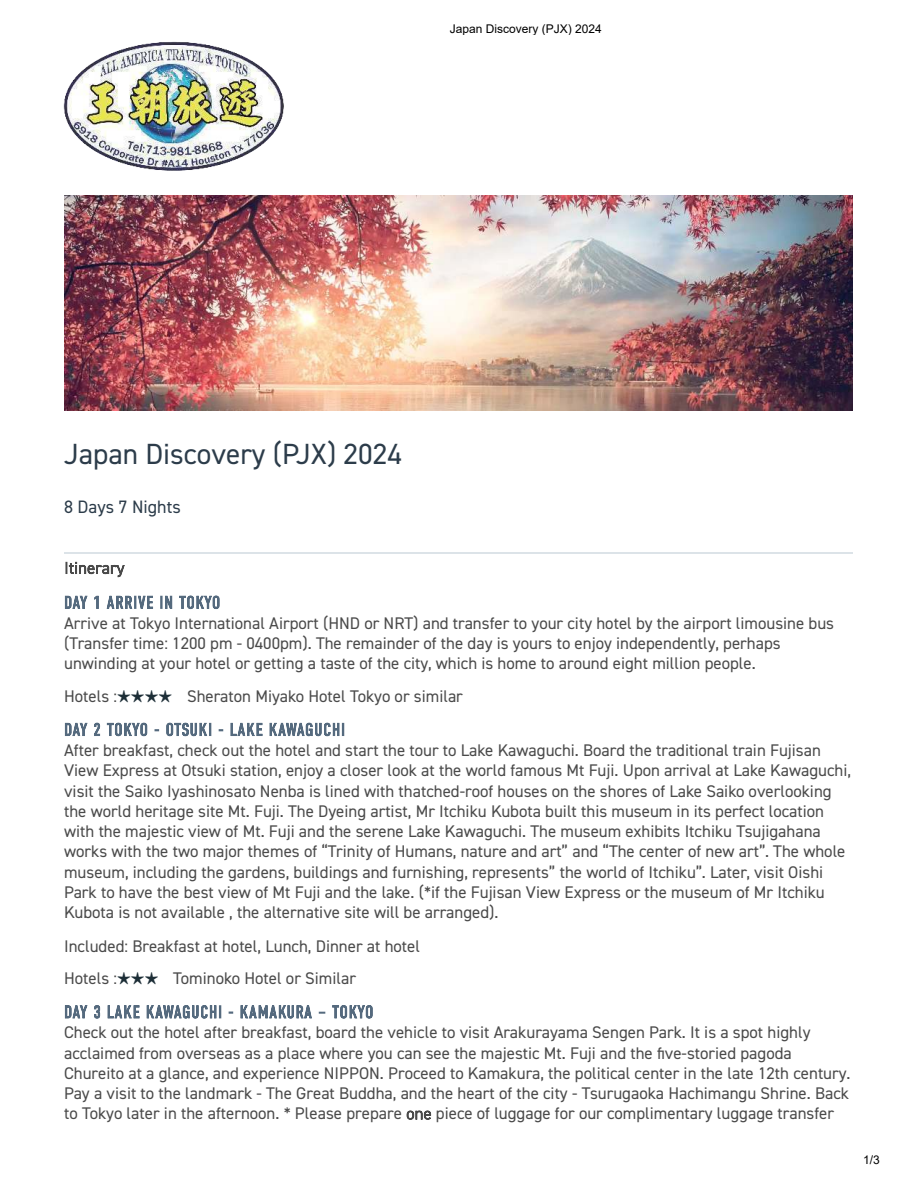
<style>
.page{position:relative;width:918px;height:1188px;background:#fff}
.page>*{position:absolute;margin:0;border:0;box-sizing:border-box;transform-origin:0 0}
.t1{font:29.25px "DIN2014";color:#2c3c4a}
.t2{font:18px "DIN2014";color:#2c3c4a}
.t3{font:16.8px/20.2px "DIN2014";color:#4a4a4a}
.t4{font:12px "Arial";color:#000}
.s1{font-family:"Microsoft Ya Hei";color:#1d2e37}
.s2{color:rgb(0 0 0/0)}
</style>
<div class="page">
<hr style="left:64px;top:552px;width:789px;height:1px;background:#dce3e8">
<img style="left:64px;top:196px;width:789px;height:215px">
<svg style="left:65px;top:562px;width:60px;height:15px"></svg>
<svg style="left:65px;top:596px;width:155px;height:13px"></svg>
<svg style="left:65px;top:723px;width:279px;height:13px"></svg>
<svg style="left:65px;top:1005px;width:308px;height:14px"></svg>
<svg style="left:407px;top:1111px;width:24px;height:9px"></svg>
<img style="left:63px;top:41px;width:221px;height:130px">
<p class="t4" style="left:450px;top:20px;width:153px">Japan Discovery (PJX) 2024</p>
<h1 class="t1" style="left:64px;top:440px;width:340px">Japan Discovery (PJX) 2024</h1>
<p class="t2" style="left:64px;top:498px;width:118px">8 Days 7 Nights</p>
<p class="t3" style="left:64px;top:614px;width:772px">Arrive at Tokyo International Airport (HND or NRT) and transfer to your city hotel by the airport limousine bus (Transfer time: 1200 pm - 0400pm). The remainder of the day is yours to enjoy independently, perhaps unwinding at your hotel or getting a taste of the city, which is home to around eight million people.</p>
<p class="t3" style="left:64px;top:687px;width:400px">Hotels :<span class="s1">★★★★</span> Sheraton Miyako Hotel Tokyo or similar</p>
<p class="t3" style="left:64px;top:741px;width:789px">After breakfast, check out the hotel and start the tour to Lake Kawaguchi. Board the traditional train Fujisan View Express at Otsuki station, enjoy a closer look at the world famous Mt Fuji. Upon arrival at Lake Kawaguchi, visit the Saiko Iyashinosato Nenba is lined with thatched-roof houses on the shores of Lake Saiko overlooking the world heritage site Mt. Fuji. The Dyeing artist, Mr Itchiku Kubota built this museum in its perfect location with the majestic view of Mt. Fuji and the serene Lake Kawaguchi. The museum exhibits Itchiku Tsujigahana works with the two major themes of “Trinity of Humans, nature and art” and “The center of new art”. The whole museum, including the gardens, buildings and furnishing, represents” the world of Itchiku”. Later, visit Oishi Park to have the best view of Mt Fuji and the lake. (*if the Fujisan View Express or the museum of Mr Itchiku Kubota is not available , the alternative site will be arranged).</p>
<p class="t3" style="left:64px;top:930px;width:358px;line-height:32.5px">Included: Breakfast at hotel, Lunch, Dinner at hotel<br>Hotels :<span class="s1">★★★</span> Tominoko Hotel or Similar</p>
<p class="t3" style="left:64px;top:1023px;width:788px">Check out the hotel after breakfast, board the vehicle to visit Arakurayama Sengen Park. It is a spot highly acclaimed from overseas as a place where you can see the majestic Mt. Fuji and the five-storied pagoda Chureito at a glance, and experience NIPPON. Proceed to Kamakura, the political center in the late 12th century.<br>Pay a visit to the landmark - The Great Buddha, and the heart of the city - Tsurugaoka Hachimangu Shrine. Back to Tokyo later in the afternoon. * Please prepare <span class="s2">one</span> piece of luggage for our complimentary luggage transfer</p>
<p class="t4" style="left:863px;top:1152px;width:18px">1/3</p>
</div>
